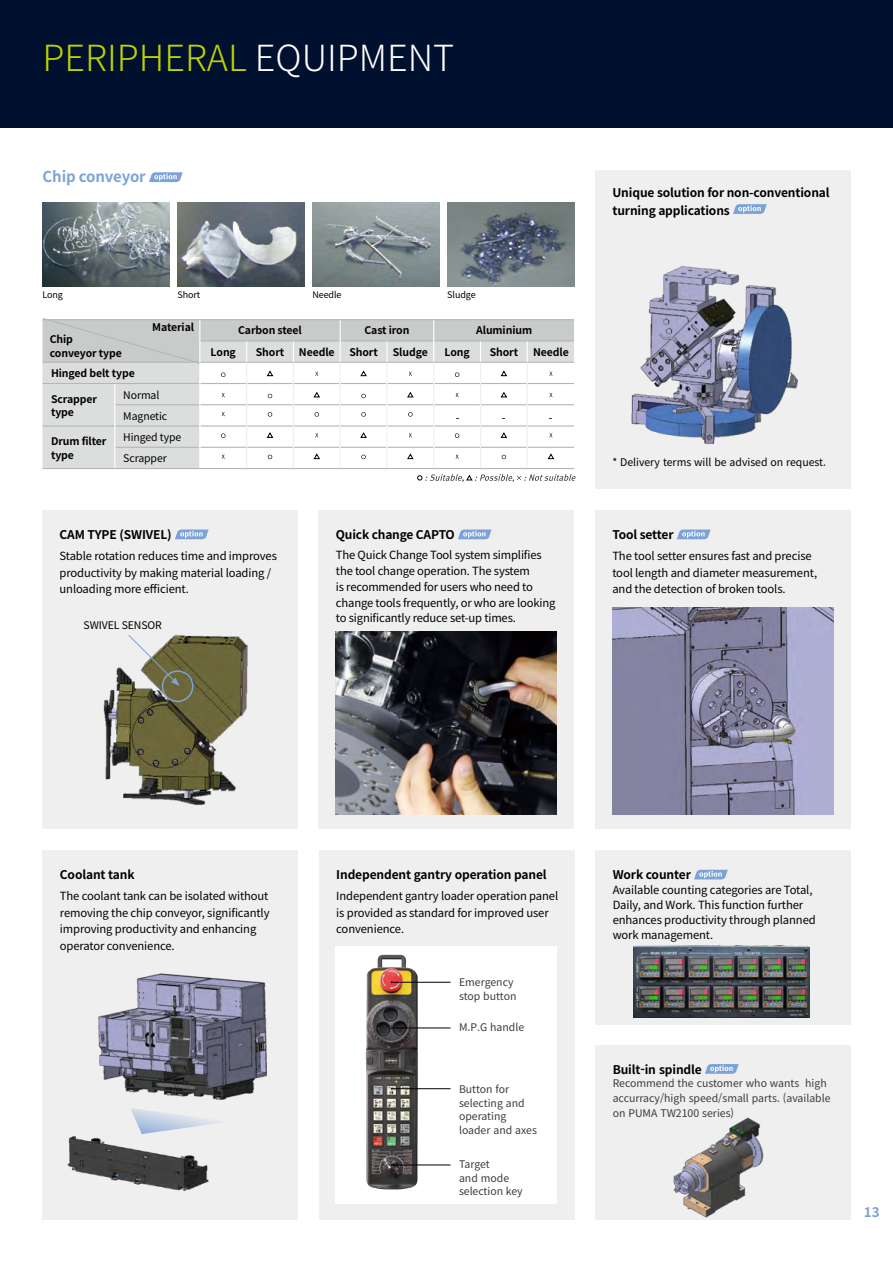
<style>
.page{position:relative;width:893px;height:1263px;background:#fff}
.page>*{position:absolute;margin:0;border:0;box-sizing:border-box;transform-origin:0 0}
.t1{font:300 36px "Noto Sans KR";color:#bfd200}
.t2{font:700 15px "Noto Sans KR";letter-spacing:-.01em;color:#7da3d6}
.t3{font:700 13.5px "Noto Sans KR";color:#7da3d6}
.t4{font:700 12px/18px "Noto Sans KR";letter-spacing:-.01em;color:#000}
.t5{font:11.25px/16.5px "Noto Sans KR";letter-spacing:-.01em;color:#000}
.t6{font:10.5px/13.5px "Noto Sans KR";color:#3e3a39}
.t7{font:700 10.5px/13.5px "Noto Sans KR";letter-spacing:-.01em;color:#000}
.t8{font:10.5px/20.9px "Noto Sans KR";letter-spacing:-.01em;color:#000}
.t9{font:9px "Noto Sans KR";letter-spacing:-.01em;color:#000}
.s1{color:#fff}
</style>
<div class="page">
<div style="left:43px;top:510px;width:255px;height:319px;background:#efefef"></div>
<div style="left:319px;top:510px;width:255px;height:319px;background:#efefef"></div>
<div style="left:319px;top:850px;width:255px;height:370px;background:#efefef"></div>
<div style="left:336px;top:947px;width:221px;height:257px;background:#fff"></div>
<img style="left:366px;top:955px;width:52px;height:234px">
<hr style="left:392px;top:982px;width:58px;height:1px;background:#000">
<hr style="left:392px;top:1028px;width:58px;height:1px;background:#000">
<hr style="left:392px;top:1088px;width:58px;height:1px;background:#000">
<hr style="left:392px;top:1165px;width:58px;height:1px;background:#000">
<div style="left:43px;top:850px;width:255px;height:370px;background:#efefef"></div>
<img style="left:98px;top:973px;width:169px;height:127px">
<img style="left:67px;top:1136px;width:142px;height:56px">
<svg style="left:131px;top:1108px;width:89px;height:26px"></svg>
<img style="left:43px;top:203px;width:126px;height:83px">
<img style="left:177px;top:203px;width:127px;height:83px">
<img style="left:312px;top:203px;width:127px;height:83px">
<img style="left:447px;top:203px;width:127px;height:83px">
<div style="left:595px;top:170px;width:256px;height:319px;background:#efefef"></div>
<svg style="left:733px;top:204px;width:34px;height:10px"></svg>
<img style="left:631px;top:266px;width:167px;height:178px">
<div style="left:595px;top:510px;width:255px;height:319px;background:#efefef"></div>
<svg style="left:677px;top:529px;width:34px;height:10px"></svg>
<svg style="left:458px;top:529px;width:34px;height:10px"></svg>
<svg style="left:175px;top:529px;width:34px;height:10px"></svg>
<img style="left:612px;top:608px;width:221px;height:207px">
<img style="left:335px;top:632px;width:221px;height:183px">
<img style="left:103px;top:635px;width:145px;height:170px">
<div style="left:162px;top:670px;width:31px;height:32px;border:2px solid #7da3d6;border-radius:50%"></div>
<svg style="left:128px;top:635px;width:52px;height:51px"></svg>
<div style="left:0;top:0;width:893px;height:128px;background:#00102f"></div>
<svg style="left:149px;top:172px;width:34px;height:10px"></svg>
<hr style="left:43px;top:468px;width:72px;height:1px;background:#b5b6b6">
<hr style="left:115px;top:468px;width:85px;height:1px;background:#b5b6b6">
<hr style="left:200px;top:468px;width:47px;height:1px;background:#b5b6b6">
<hr style="left:247px;top:468px;width:46px;height:1px;background:#b5b6b6">
<hr style="left:293px;top:468px;width:47px;height:1px;background:#b5b6b6">
<hr style="left:340px;top:468px;width:47px;height:1px;background:#b5b6b6">
<hr style="left:387px;top:468px;width:47px;height:1px;background:#b5b6b6">
<hr style="left:434px;top:468px;width:46px;height:1px;background:#b5b6b6">
<hr style="left:480px;top:468px;width:47px;height:1px;background:#b5b6b6">
<hr style="left:527px;top:468px;width:47px;height:1px;background:#b5b6b6">
<svg style="left:42px;top:318px;width:532px;height:150px"></svg>
<svg style="left:417px;top:474px;width:159px;height:8px"></svg>
<div style="left:596px;top:850px;width:255px;height:175px;background:#efefef"></div>
<div style="left:596px;top:1045px;width:255px;height:174px;background:#efefef"></div>
<svg style="left:694px;top:870px;width:34px;height:9px"></svg>
<svg style="left:705px;top:1064px;width:34px;height:10px"></svg>
<img style="left:634px;top:946px;width:175px;height:71px">
<img style="left:673px;top:1117px;width:91px;height:101px">
<h1 class="t1" style="left:43px;top:38px;width:413px">PERIPHERAL <span class="s1">EQUIPMENT</span></h1>
<h2 class="t2" style="left:43px;top:168px;width:105px">Chip conveyor</h2>
<p class="t9" style="left:43px;top:289px;width:22px">Long</p>
<p class="t9" style="left:177px;top:289px;width:24px">Short</p>
<p class="t9" style="left:312px;top:289px;width:31px">Needle</p>
<p class="t9" style="left:447px;top:289px;width:30px">Sludge</p>
<p class="t7" style="left:50px;top:333px;width:74px">Chip conveyor type</p>
<p class="t7" style="left:152px;top:321px;width:43px">Material</p>
<p class="t7" style="left:51px;top:367px;width:85px">Hinged belt type</p>
<p class="t7" style="left:51px;top:392px;width:48px">Scrapper type</p>
<p class="t8" style="left:123px;top:385px;width:45px">Normal<br>Magnetic</p>
<p class="t7" style="left:51px;top:435px;width:57px">Drum filter type</p>
<p class="t8" style="left:123px;top:427px;width:60px;line-height:21.3px">Hinged type<br>Scrapper</p>
<p class="t7" style="left:238px;top:324px;width:65px">Carbon steel</p>
<p class="t7" style="left:364px;top:324px;width:46px">Cast iron</p>
<p class="t7" style="left:476px;top:324px;width:57px">Aluminium</p>
<p class="t7" style="left:211px;top:345px;width:27px">Long</p>
<p class="t7" style="left:256px;top:345px;width:30px">Short</p>
<p class="t7" style="left:299px;top:345px;width:37px">Needle</p>
<p class="t7" style="left:349px;top:345px;width:30px">Short</p>
<p class="t7" style="left:393px;top:345px;width:36px">Sludge</p>
<p class="t7" style="left:444px;top:345px;width:27px">Long</p>
<p class="t7" style="left:490px;top:345px;width:30px">Short</p>
<p class="t7" style="left:533px;top:345px;width:37px">Needle</p>
<p class="t4" style="left:60px;top:526px;width:114px">CAM TYPE (SWIVEL)</p>
<p class="t5" style="left:60px;top:548px;width:219px">Stable rotation reduces time and improves productivity by making material loading / unloading more efficient.</p>
<p class="t8" style="left:84px;top:614px;width:80px">SWIVEL SENSOR</p>
<p class="t4" style="left:336px;top:526px;width:120px">Quick change CAPTO</p>
<p class="t5" style="left:336px;top:547px;width:221px;line-height:15.8px">The Quick Change Tool system simplifies the tool change operation. The system<br>is recommended for users who need to change tools frequently, or who are looking to significantly reduce set-up times.</p>
<p class="t4" style="left:612px;top:184px;width:219px">Unique solution for non-conventional turning applications</p>
<p class="t8" style="left:612px;top:452px;width:215px">* Delivery terms will be advised on request.</p>
<p class="t4" style="left:612px;top:526px;width:63px">Tool setter</p>
<p class="t5" style="left:612px;top:548px;width:206px">The tool setter ensures fast and precise tool length and diameter measurement, and the detection of broken tools.</p>
<p class="t4" style="left:60px;top:866px;width:76px">Coolant tank</p>
<p class="t5" style="left:60px;top:888px;width:211px">The coolant tank can be isolated without removing the chip conveyor, significantly improving productivity and enhancing operator convenience.</p>
<p class="t4" style="left:336px;top:866px;width:212px">Independent gantry operation panel</p>
<p class="t5" style="left:336px;top:888px;width:224px">Independent gantry loader operation panel is provided as standard for improved user convenience.</p>
<p class="t6" style="left:459px;top:976px;width:59px">Emergency stop button</p>
<p class="t6" style="left:459px;top:1020px;width:67px">M.P.G handle</p>
<p class="t6" style="left:459px;top:1083px;width:79px">Button for selecting and operating loader and axes</p>
<p class="t6" style="left:459px;top:1158px;width:65px">Target<br>and mode selection key</p>
<p class="t4" style="left:613px;top:866px;width:80px">Work counter</p>
<p class="t5" style="left:613px;top:883px;width:205px;line-height:15px">Available counting categories are Total, Daily, and Work. This function further enhances productivity through planned work management.</p>
<p class="t4" style="left:613px;top:1061px;width:91px">Built-in spindle</p>
<p class="t6" style="left:613px;top:1076px;width:219px;line-height:15px">Recommend the customer who wants high accurracy/high speed/small parts. (available on PUMA TW2100 series)</p>
<p class="t3" style="left:864px;top:1205px;width:17px">13</p>
</div>
